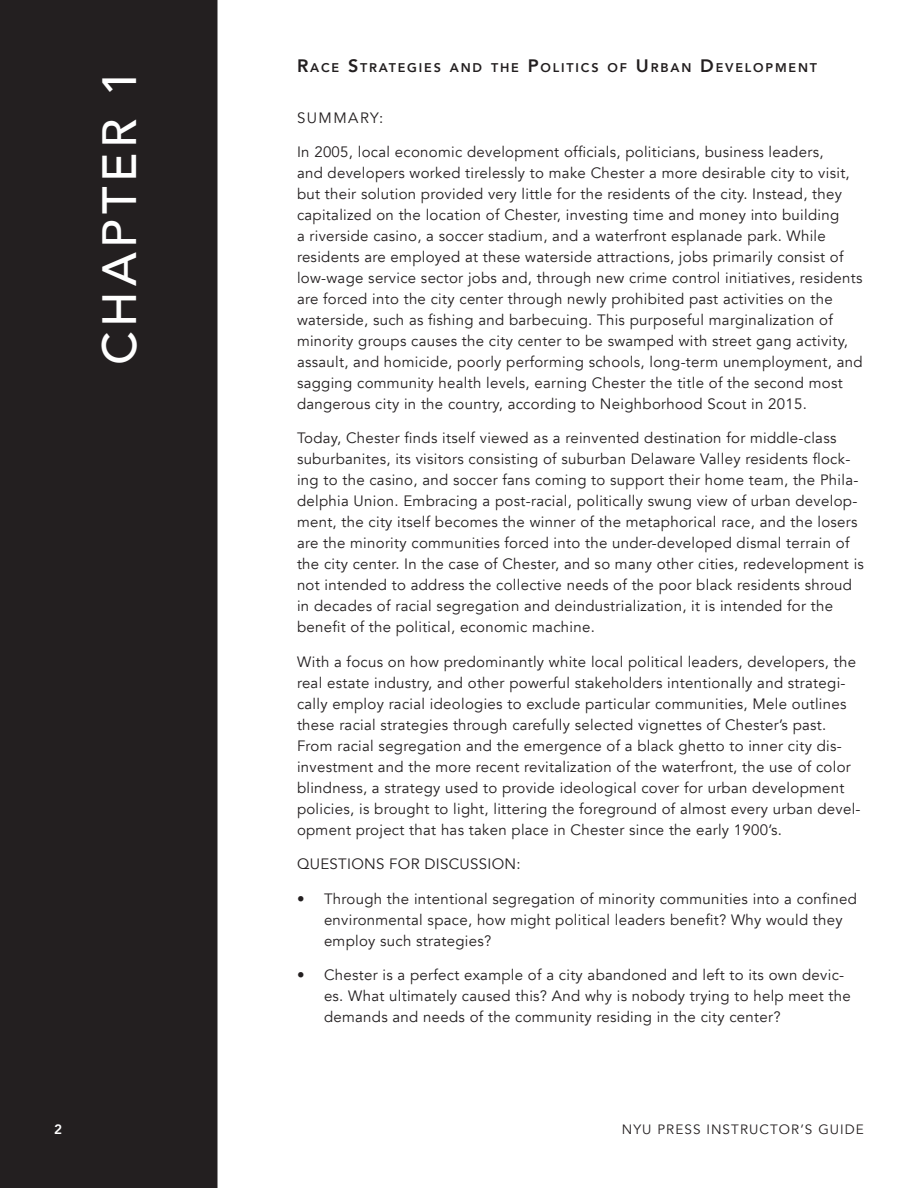
<style>
.page{position:relative;width:918px;height:1188px;background:#fff}
.page>*{position:absolute;margin:0;border:0;box-sizing:border-box;transform-origin:0 0}
.interior__page_title{font:500 48px "Avenir";letter-spacing:.1em;color:#fff}
.interior__summary{font:15px/21px "Avenir";letter-spacing:.02em;color:#231f20}
.interior__page_title-2{font:15px "Avenir";letter-spacing:.1em;color:#231f20}
.t1{font:13.5px "Avenir";letter-spacing:.08em;color:#231f20}
.cover__biblio{font:800 13.5px "Avenir";color:#fff}
.interior__page_title-3{font:800 12.6px "Avenir";letter-spacing:.145em;color:#231f20}
.s1{font-size:18px}
</style>
<div class="page">
<div style="left:0;top:0;width:218px;height:1188px;background:#231f20"></div>
<p class="interior__page_title" style="left:78px;top:365px;width:298px;rotate:-90deg">CHAPTER 1</p>
<p class="interior__page_title-3" style="left:297px;top:58px;width:522px"><span class="s1">R</span>ACE <span class="s1">S</span>TRATEGIES AND THE <span class="s1">P</span>OLITICS OF <span class="s1">U</span>RBAN <span class="s1">D</span> EVELOPMENT</p>
<p class="interior__page_title-2" style="left:297px;top:109px;width:88px">SUMMARY:</p>
<p class="interior__summary" style="left:297px;top:141px;width:567px">In 2005, local economic development officials, politicians, business leaders,<br>and developers worked tirelessly to make Chester a more desirable city to visit, but their solution provided very little for the residents of the city. Instead, they capitalized on the location of Chester, investing time and money into building<br>a riverside casino, a soccer stadium, and a waterfront esplanade park. While residents are employed at these waterside attractions, jobs primarily consist of low-wage service sector jobs and, through new crime control initiatives, residents are forced into the city center through newly prohibited past activities on the waterside, such as fishing and barbecuing. This purposeful marginalization of minority groups causes the city center to be swamped with street gang activity, assault, and homicide, poorly performing schools, long-term unemployment, and sagging community health levels, earning Chester the title of the second most dangerous city in the country, according to Neighborhood Scout in 2015.</p>
<p class="interior__summary" style="left:297px;top:428px;width:569px">Today, Chester finds itself viewed as a reinvented destination for middle-class suburbanites, its visitors consisting of suburban Delaware Valley residents flock&shy;ing to the casino, and soccer fans coming to support their home team, the Phila&shy;delphia Union. Embracing a post-racial, politically swung view of urban develop&shy;ment, the city itself becomes the winner of the metaphorical race, and the losers are the minority communities forced into the under-developed dismal terrain of the city center. In the case of Chester, and so many other cities, redevelopment is not intended to address the collective needs of the poor black residents shroud in decades of racial segregation and deindustrialization, it is intended for the benefit of the political, economic machine.</p>
<p class="interior__summary" style="left:297px;top:651px;width:565px">With a focus on how predominantly white local political leaders, developers, the real estate industry, and other powerful stakeholders intentionally and strategi&shy;cally employ racial ideologies to exclude particular communities, Mele outlines these racial strategies through carefully selected vignettes of Chester’s past.<br>From racial segregation and the emergence of a black ghetto to inner city dis&shy;investment and the more recent revitalization of the waterfront, the use of color blindness, a strategy used to provide ideological cover for urban development policies, is brought to light, littering the foreground of almost every urban devel&shy;opment project that has taken place in Chester since the early 1900’s.</p>
<p class="interior__summary" style="left:297px;top:854px;width:225px">QUESTIONS FOR DISCUSSION:</p>
<p class="interior__summary" style="left:324px;top:888px;width:534px;text-indent:-27px">• Through the intentional segregation of minority communities into a confined environmental space, how might political leaders benefit? Why would they employ such strategies?</p>
<p class="interior__summary" style="left:324px;top:965px;width:528px;text-indent:-27px">• Chester is a perfect example of a city abandoned and left to its own devic&shy;es. What ultimately caused this? And why is nobody trying to help meet the demands and needs of the community residing in the city center?</p>
<p class="cover__biblio" style="left:54px;top:1119px;width:9px">2</p>
<p class="t1" style="left:622px;top:1121px;width:244px">NYU PRESS INSTRUCTOR’S GUIDE</p>
</div>
